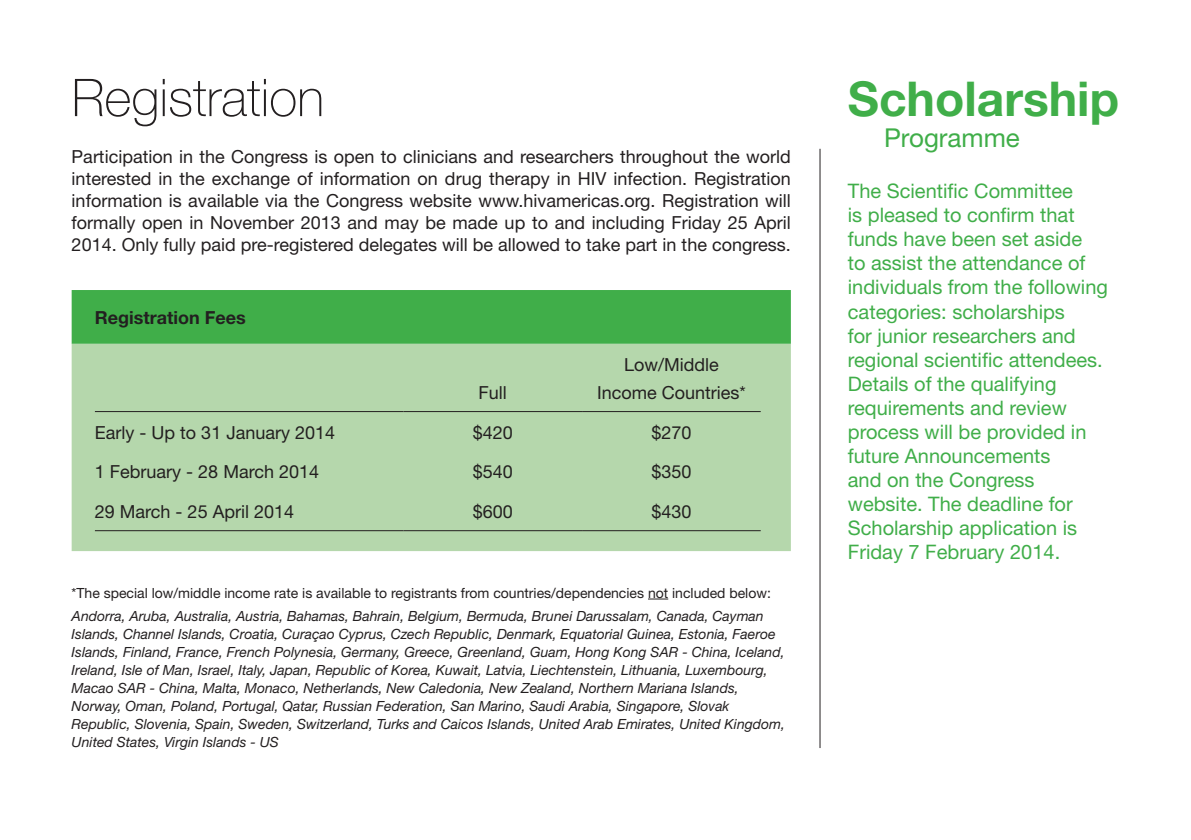
<style>
.page{position:relative;width:1191px;height:840px;background:#fff}
.page>*{position:absolute;margin:0;border:0;box-sizing:border-box;transform-origin:0 0}
.t1{font:100 52px "Helvetica Neue";color:#231f20}
.t2{font:700 48px "Helvetica Neue";color:#40ae49}
.t3{font:26px "Helvetica Neue";color:#40ae49}
.t4{font:20px/24px "Helvetica Neue";color:#40ae49}
.t5{font:18px/22px "Helvetica Neue";color:#231f20;text-align:justify}
.t6{font:700 18px "Helvetica Neue";color:#231f20}
.t7{font:italic 14px/18px "Helvetica Neue";color:#231f20}
.t8{font:14px "Helvetica Neue";color:#231f20}
</style>
<div class="page">
<svg style="left:648px;top:598px;width:20px;height:1px"></svg>
<hr style="left:819px;top:149px;width:1px;height:598px;background:#231f20">
<div style="left:72px;top:290px;width:719px;height:53px;background:#40ae49"></div>
<div style="left:72px;top:343px;width:719px;height:207px;background:#b5d7ac"></div>
<hr style="left:95px;top:411px;width:308px;height:1px;background:#231f20">
<hr style="left:403px;top:411px;width:179px;height:1px;background:#231f20">
<hr style="left:582px;top:411px;width:178px;height:1px;background:#231f20">
<hr style="left:95px;top:530px;width:308px;height:1px;background:#231f20">
<hr style="left:403px;top:530px;width:179px;height:1px;background:#231f20">
<hr style="left:582px;top:530px;width:178px;height:1px;background:#231f20">
<h1 class="t1" style="left:72px;top:68px;width:254px">Registration</h1>
<p class="t5" style="left:72px;top:145px;width:721px">Participation in the Congress is open to clinicians and researchers throughout the world interested in the exchange of information on drug therapy in HIV infection. Registration information is available via the Congress website www.hivamericas.org. Registration will formally open in November 2013 and may be made up to and including Friday 25 April 2014. Only fully paid pre-registered delegates will be allowed to take part in the congress.</p>
<p class="t6" style="left:95px;top:306px;width:152px">Registration Fees</p>
<p class="t5" style="left:478px;top:381px;width:30px">Full</p>
<p class="t5" style="left:597px;top:350px;width:150px;line-height:28px;text-align:center">Low/Middle<br>Income Countries*</p>
<p class="t5" style="left:95px;top:420px;width:242px">Early - Up to 31 January 2014</p>
<p class="t5" style="left:473px;top:420px;width:42px">$420</p>
<p class="t5" style="left:651px;top:420px;width:42px">$270</p>
<p class="t5" style="left:95px;top:460px;width:226px">1 February - 28 March 2014</p>
<p class="t5" style="left:473px;top:460px;width:42px">$540</p>
<p class="t5" style="left:651px;top:460px;width:42px">$350</p>
<p class="t5" style="left:95px;top:500px;width:201px">29 March - 25 April 2014</p>
<p class="t5" style="left:473px;top:500px;width:42px">$600</p>
<p class="t5" style="left:651px;top:500px;width:42px">$430</p>
<p class="t8" style="left:72px;top:584px;width:701px">*The special low/middle income rate is available to registrants from countries/dependencies not included below:</p>
<p class="t7" style="left:72px;top:606px;width:715px">Andorra, Aruba, Australia, Austria, Bahamas, Bahrain, Belgium, Bermuda, Brunei Darussalam, Canada, Cayman Islands, Channel Islands, Croatia, Curaçao Cyprus, Czech Republic, Denmark, Equatorial Guinea, Estonia, Faeroe Islands, Finland, France, French Polynesia, Germany, Greece, Greenland, Guam, Hong Kong SAR - China, Iceland, Ireland, Isle of Man, Israel, Italy, Japan, Republic of Korea, Kuwait, Latvia, Liechtenstein, Lithuania, Luxembourg, Macao SAR - China, Malta, Monaco, Netherlands, New Caledonia, New Zealand, Northern Mariana Islands, Norway, Oman, Poland, Portugal, Qatar, Russian Federation, San Marino, Saudi Arabia, Singapore, Slovak Republic, Slovenia, Spain, Sweden, Switzerland, Turks and Caicos Islands, United Arab Emirates, United Kingdom, United States, Virgin Islands - US</p>
<h2 class="t2" style="left:848px;top:69px;width:273px">Scholarship</h2>
<h3 class="t3" style="left:884px;top:122px;width:137px">Programme</h3>
<p class="t4" style="left:848px;top:179px;width:262px">The Scientific Committee<br>is pleased to confirm that funds have been set aside<br>to assist the attendance of individuals from the following categories: scholarships<br>for junior researchers and regional scientific attendees.<br>Details of the qualifying requirements and review process will be provided in future Announcements<br>and on the Congress website. The deadline for<br>Scholarship application is<br>Friday 7 February 2014.</p>
</div>
